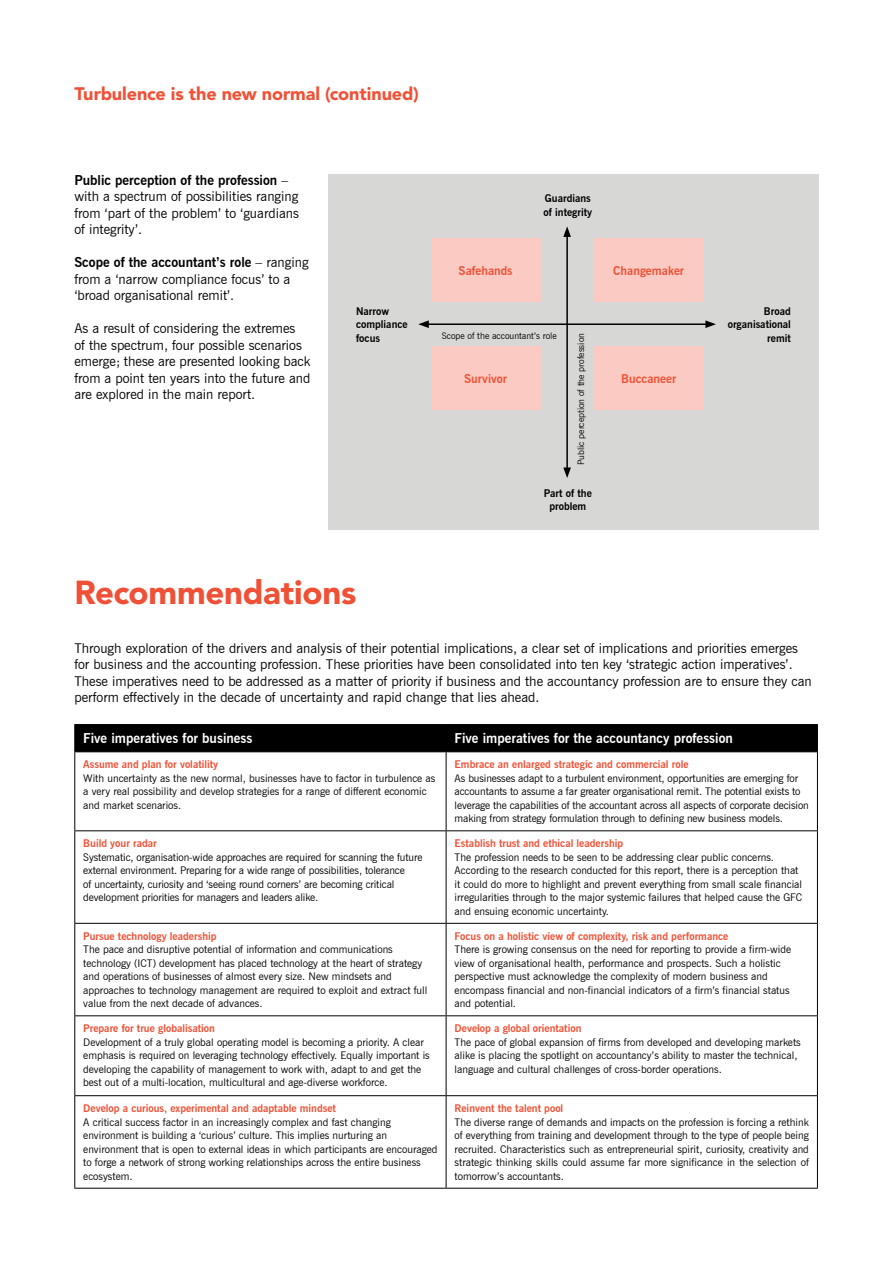
<style>
.page{position:relative;width:893px;height:1263px;background:#fff}
.page>*{position:absolute;margin:0;border:0;box-sizing:border-box;transform-origin:0 0}
.t1{font:900 33px "Avenir LT Std";letter-spacing:-.01em;color:#f05136}
.t2{font:900 18px "Avenir LT Std";letter-spacing:-.005em;color:#f05136}
.t3{font:13.5px/16.5px "News Gothic BT";color:#000}
.t4{font:700 13.5px "News Gothic BT";color:#fff}
.t5{font:700 12px "News Gothic BT";color:#f05136}
.t6{font:10.5px/13.5px "News Gothic BT";color:#000}
.t7{font:700 10.5px "News Gothic BT";color:#f05136}
.t8{font:700 10.5px/13.5px "News Gothic BT";color:#000}
.t9{font:9px "News Gothic BT";color:#000}
.s1{font-weight:700}
</style>
<div class="page">
<div style="left:328px;top:174px;width:491px;height:356px;background:#d7d8d6"></div>
<div style="left:74px;top:724px;width:744px;height:27px;background:#000"></div>
<hr style="left:74px;top:751px;width:372px;height:1px;background:#000">
<hr style="left:74px;top:752px;width:1px;height:78px;background:#000">
<hr style="left:446px;top:751px;width:372px;height:1px;background:#000">
<hr style="left:446px;top:752px;width:1px;height:78px;background:#000">
<hr style="left:817px;top:752px;width:1px;height:78px;background:#000">
<hr style="left:74px;top:830px;width:372px;height:1px;background:#000">
<hr style="left:74px;top:831px;width:1px;height:92px;background:#000">
<hr style="left:446px;top:830px;width:372px;height:1px;background:#000">
<hr style="left:446px;top:831px;width:1px;height:92px;background:#000">
<hr style="left:817px;top:831px;width:1px;height:92px;background:#000">
<hr style="left:74px;top:923px;width:372px;height:1px;background:#000">
<hr style="left:74px;top:924px;width:1px;height:91px;background:#000">
<hr style="left:446px;top:923px;width:372px;height:1px;background:#000">
<hr style="left:446px;top:924px;width:1px;height:91px;background:#000">
<hr style="left:817px;top:924px;width:1px;height:91px;background:#000">
<hr style="left:74px;top:1015px;width:372px;height:1px;background:#000">
<hr style="left:74px;top:1016px;width:1px;height:79px;background:#000">
<hr style="left:446px;top:1015px;width:372px;height:1px;background:#000">
<hr style="left:446px;top:1016px;width:1px;height:79px;background:#000">
<hr style="left:817px;top:1016px;width:1px;height:79px;background:#000">
<hr style="left:74px;top:1095px;width:372px;height:1px;background:#000">
<hr style="left:74px;top:1096px;width:1px;height:92px;background:#000">
<hr style="left:446px;top:1095px;width:372px;height:1px;background:#000">
<hr style="left:446px;top:1096px;width:1px;height:92px;background:#000">
<hr style="left:817px;top:1096px;width:1px;height:92px;background:#000">
<hr style="left:74px;top:1188px;width:372px;height:1px;background:#000">
<hr style="left:446px;top:1188px;width:372px;height:1px;background:#000">
<div style="left:594px;top:238px;width:109px;height:64px;background:#fbcbc3"></div>
<div style="left:594px;top:346px;width:109px;height:64px;background:#fbcbc3"></div>
<div style="left:431px;top:238px;width:109px;height:64px;background:#fbcbc3"></div>
<div style="left:431px;top:346px;width:109px;height:64px;background:#fbcbc3"></div>
<hr style="left:566px;top:235px;width:2px;height:235px;background:#000">
<svg style="left:563px;top:226px;width:8px;height:11px"></svg>
<svg style="left:563px;top:467px;width:8px;height:11px"></svg>
<hr style="left:426px;top:323px;width:282px;height:2px;background:#000">
<svg style="left:705px;top:320px;width:11px;height:8px"></svg>
<svg style="left:418px;top:320px;width:11px;height:8px"></svg>
<h2 class="t2" style="left:74px;top:82px;width:346px">Turbulence is the new normal (continued)</h2>
<p class="t3" style="left:74px;top:171px;width:226px"><span class="s1">Public perception of the profession</span> – with a spectrum of possibilities ranging from ‘part of the problem’ to ‘guardians of integrity’.</p>
<p class="t3" style="left:74px;top:254px;width:236px"><span class="s1">Scope of the accountant’s role</span> – ranging from a ‘narrow compliance focus’ to a ‘broad organisational remit’.</p>
<p class="t3" style="left:74px;top:320px;width:238px">As a result of considering the extremes<br>of the spectrum, four possible scenarios emerge; these are presented looking back from a point ten years into the future and are explored in the main report.</p>
<p class="t8" style="left:356px;top:304px;width:53px">Narrow compliance focus</p>
<h1 class="t1" style="left:74px;top:572px;width:283px">Recommendations</h1>
<p class="t5" style="left:459px;top:263px;width:55px">Safehands</p>
<p class="t8" style="left:544px;top:192px;width:50px">Guardians of integrity</p>
<p class="t5" style="left:613px;top:263px;width:72px">Changemaker</p>
<p class="t9" style="left:442px;top:330px;width:116px">Scope of the accountant’s role</p>
<p class="t5" style="left:464px;top:371px;width:44px">Survivor</p>
<p class="t9" style="left:575px;top:465px;width:133px;rotate:-90deg">Public perception of the profession</p>
<p class="t8" style="left:544px;top:486px;width:50px;text-align:center">Part of the problem</p>
<p class="t5" style="left:621px;top:371px;width:56px">Buccaneer</p>
<p class="t8" style="left:728px;top:304px;width:65px;text-align:right">Broad organisational remit</p>
<p class="t3" style="left:74px;top:640px;width:739px">Through exploration of the drivers and analysis of their potential implications, a clear set of implications and priorities emerges for business and the accounting profession. These priorities have been consolidated into ten key ‘strategic action imperatives’.<br>These imperatives need to be addressed as a matter of priority if business and the accountancy profession are to ensure they can perform effectively in the decade of uncertainty and rapid change that lies ahead.</p>
<p class="t4" style="left:83px;top:730px;width:171px">Five imperatives for business</p>
<p class="t4" style="left:455px;top:730px;width:280px">Five imperatives for the accountancy profession</p>
<p class="t7" style="left:83px;top:758px;width:136px">Assume and plan for volatility</p>
<p class="t6" style="left:83px;top:771px;width:354px">With uncertainty as the new normal, businesses have to factor in turbulence as a very real possibility and develop strategies for a range of different economic and market scenarios.</p>
<p class="t7" style="left:455px;top:758px;width:235px">Embrace an enlarged strategic and commercial role</p>
<p class="t6" style="left:455px;top:771px;width:356px">As businesses adapt to a turbulent environment, opportunities are emerging for accountants to assume a far greater organisational remit. The potential exists to leverage the capabilities of the accountant across all aspects of corporate decision making from strategy formulation through to defining new business models.</p>
<p class="t7" style="left:83px;top:837px;width:75px">Build your radar</p>
<p class="t6" style="left:83px;top:850px;width:341px">Systematic, organisation-wide approaches are required for scanning the future external environment. Preparing for a wide range of possibilities, tolerance<br>of uncertainty, curiosity and ‘seeing round corners’ are becoming critical development priorities for managers and leaders alike.</p>
<p class="t7" style="left:83px;top:930px;width:135px">Pursue technology leadership</p>
<p class="t6" style="left:83px;top:943px;width:346px">The pace and disruptive potential of information and communications technology (ICT) development has placed technology at the heart of strategy and operations of businesses of almost every size. New mindsets and approaches to technology management are required to exploit and extract full value from the next decade of advances.</p>
<p class="t7" style="left:83px;top:1022px;width:133px">Prepare for true globalisation</p>
<p class="t6" style="left:83px;top:1035px;width:348px">Development of a truly global operating model is becoming a priority. A clear emphasis is required on leveraging technology effectively. Equally important is developing the capability of management to work with, adapt to and get the best out of a multi-location, multicultural and age-diverse workforce.</p>
<p class="t7" style="left:83px;top:1102px;width:254px">Develop a curious, experimental and adaptable mindset</p>
<p class="t6" style="left:83px;top:1115px;width:356px">A critical success factor in an increasingly complex and fast changing environment is building a ‘curious’ culture. This implies nurturing an environment that is open to external ideas in which participants are encouraged to forge a network of strong working relationships across the entire business ecosystem.</p>
<p class="t7" style="left:455px;top:837px;width:170px">Establish trust and ethical leadership</p>
<p class="t6" style="left:455px;top:850px;width:349px">The profession needs to be seen to be addressing clear public concerns.<br>According to the research conducted for this report, there is a perception that it could do more to highlight and prevent everything from small scale financial irregularities through to the major systemic failures that helped cause the GFC and ensuing economic uncertainty.</p>
<p class="t7" style="left:455px;top:930px;width:275px">Focus on a holistic view of complexity, risk and performance</p>
<p class="t6" style="left:455px;top:943px;width:338px">There is growing consensus on the need for reporting to provide a firm-wide view of organisational health, performance and prospects. Such a holistic perspective must acknowledge the complexity of modern business and encompass financial and non-financial indicators of a firm’s financial status and potential.</p>
<p class="t7" style="left:455px;top:1022px;width:128px">Develop a global orientation</p>
<p class="t6" style="left:455px;top:1035px;width:348px">The pace of global expansion of firms from developed and developing markets alike is placing the spotlight on accountancy’s ability to master the technical, language and cultural challenges of cross-border operations.</p>
<p class="t7" style="left:455px;top:1102px;width:110px">Reinvent the talent pool</p>
<p class="t6" style="left:455px;top:1115px;width:356px;text-align:justify">The diverse range of demands and impacts on the profession is forcing a rethink of everything from training and development through to the type of people being recruited. Characteristics such as entrepreneurial spirit, curiosity, creativity and strategic thinking skills could assume far more significance in the selection of tomorrow’s accountants.</p>
</div>
